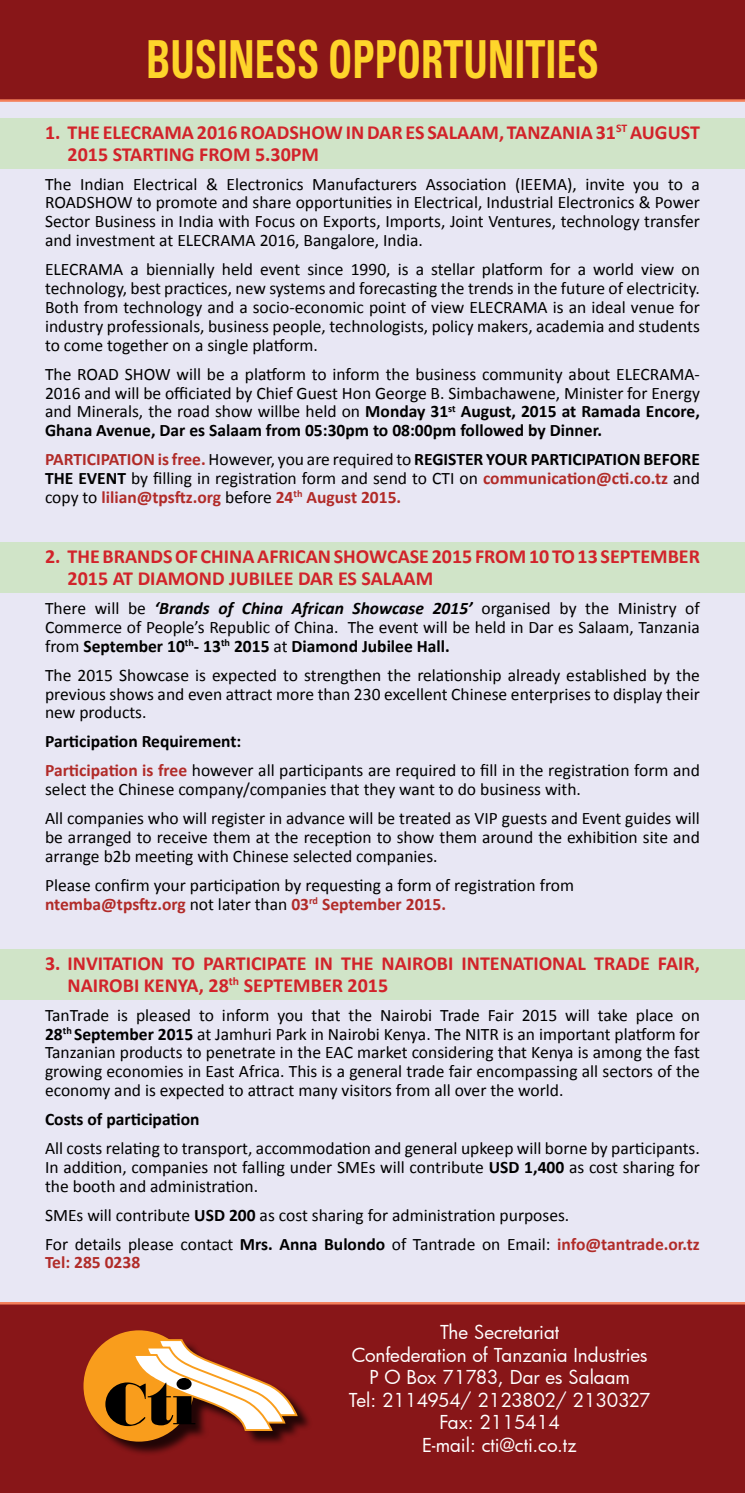
<style>
.page{position:relative;width:745px;height:1493px;background:#fff}
.page>*{position:absolute;margin:0;border:0;box-sizing:border-box;transform-origin:0 0}
.t1{font:700 condensed 52.38px "Univers";color:#fed52b;scale:.76 1}
.t2{font:700 20px/21.6px "Calibri";color:#d2232a}
.t3{font:18.75px/22.5px "Futura";color:#fff;text-align:center}
.t4{font:17.5px/18.9px "Calibri";color:#000;text-align:justify}
.t5{font:700 17.5px "Calibri";color:#000}
.t6{font:700 17.5px "Calibri";color:#b12b28}
.s1{font-weight:700}
.s2{font-weight:700;color:#b12b28}
.s3{font-weight:700;font-style:italic}
</style>
<div class="page">
<div style="left:0;top:80px;width:744px;height:1316px;background:#e8e7f4"></div>
<div style="left:0;top:542px;width:744px;height:50px;background:#d0e4c8"></div>
<div style="left:0;top:949px;width:744px;height:50px;background:#d0e4c8"></div>
<div style="left:0;top:119px;width:744px;height:50px;background:#d0e4c8"></div>
<div style="left:0;top:0;width:744px;height:102px;background:#881618"></div>
<div style="left:0;top:1302px;width:744px;height:190px;background:#881618"></div>
<div style="left:86px;top:1332px;width:226px;height:124px;background:#000;opacity:.75"></div>
<div style="left:83px;top:1330px;width:111px;height:111px;background:#f99d1c;border-radius:50%"></div>
<svg style="left:105px;top:1339px;width:192px;height:91px"></svg>
<h1 class="t1" style="left:146px;top:27px;width:597px">BUSINESS OPPORTUNITIES</h1>
<p class="t2" style="left:67px;top:121px;width:633px;text-indent:-22px">1. THE ELECRAMA 2016 ROADSHOW IN DAR ES SALAAM, TANZANIA 31<sup>ST</sup> AUGUST<br>2015 STARTING FROM 5.30PM</p>
<p class="t4" style="left:45px;top:174px;width:656px">The Indian Electrical &amp; Electronics Manufacturers Association (IEEMA), invite you to a ROADSHOW to promote and share opportunities in Electrical, Industrial Electronics &amp; Power Sector Business in India with Focus on Exports, Imports, Joint Ventures, technology transfer and investment at ELECRAMA 2016, Bangalore, India.</p>
<p class="t4" style="left:45px;top:259px;width:656px">ELECRAMA a biennially held event since 1990, is a stellar platform for a world view on technology, best practices, new systems and forecasting the trends in the future of electricity.<br>Both from technology and a socio-economic point of view ELECRAMA is an ideal venue for industry professionals, business people, technologists, policy makers, academia and students to come together on a single platform.</p>
<p class="t4" style="left:45px;top:364px;width:656px">The ROAD SHOW will be a platform to inform the business community about ELECRAMA-2016 and will be officiated by Chief Guest Hon George B. Simbachawene, Minister for Energy and Minerals, the road show willbe held on <span class="s1">Monday 31</span><sup>st</sup> <span class="s1">August, 2015 at Ramada Encore, Ghana Avenue, Dar es Salaam from 05:30pm to 08:00pm followed by Dinner.</span></p>
<p class="t4" style="left:45px;top:449px;width:656px"><span class="s2">PARTICIPATION is free.</span> However, you are required to <span class="s1">REGISTER YOUR PARTICIPATION BEFORE THE EVENT</span> by filling in registration form and send to CTI on <span class="s2">communication@cti.co.tz</span> and copy to <span class="s2">lilian@tpsftz.org</span> before <span class="s2">24</span><sup>th</sup> <span class="s2">August 2015.</span></p>
<p class="t2" style="left:68px;top:545px;width:633px;text-indent:-22px">2. THE BRANDS OF CHINA AFRICAN SHOWCASE 2015 FROM 10 TO 13 SEPTEMBER<br>2015 AT DIAMOND JUBILEE DAR ES SALAAM</p>
<p class="t4" style="left:45px;top:598px;width:656px">There will be <span class="s3">‘Brands of China African Showcase 2015’</span> organised by the Ministry of Commerce of People’s Republic of China. The event will be held in Dar es Salaam, Tanzania from <span class="s1">September 10</span><sup>th</sup><span class="s1">- 13</span><sup>th</sup> <span class="s1">2015</span> at <span class="s1">Diamond Jubilee Hall.</span></p>
<p class="t4" style="left:45px;top:665px;width:656px">The 2015 Showcase is expected to strengthen the relationship already established by the previous shows and even attract more than 230 excellent Chinese enterprises to display their new products.</p>
<p class="t4" style="left:45px;top:726px;width:656px;line-height:28.9px"><span class="s1">Participation Requirement:<br></span><span class="s2">Participation is free</span> however all participants are required to fill in the registration form and</p>
<p class="t4" style="left:45px;top:774px;width:656px;line-height:28.9px">select the Chinese company/companies that they want to do business with.<br>All companies who will register in advance will be treated as VIP guests and Event guides will</p>
<p class="t4" style="left:45px;top:827px;width:656px">be arranged to receive them at the reception to show them around the exhibition site and arrange b2b meeting with Chinese selected companies.</p>
<p class="t4" style="left:45px;top:875px;width:530px">Please confirm your participation by requesting a form of registration from <span class="s2">ntemba@tpsftz.org</span> not later than <span class="s2">03</span><sup>rd</sup> <span class="s2">September 2015.</span></p>
<p class="t2" style="left:68px;top:952px;width:633px;text-indent:-22px">3. INVITATION TO PARTICIPATE IN THE NAIROBI INTENATIONAL TRADE FAIR,<br>NAIROBI KENYA, 28<sup>th</sup> SEPTEMBER 2015</p>
<p class="t4" style="left:45px;top:1004px;width:656px">TanTrade is pleased to inform you that the Nairobi Trade Fair 2015 will take place on <span class="s1">28</span><sup>th</sup> <span class="s1">September 2015</span> at Jamhuri Park in Nairobi Kenya. The NITR is an important platform for Tanzanian products to penetrate in the EAC market considering that Kenya is among the fast growing economies in East Africa. This is a general trade fair encompassing all sectors of the economy and is expected to attract many visitors from all over the world.</p>
<p class="t5" style="left:45px;top:1106px;width:156px">Costs of participation</p>
<p class="t4" style="left:45px;top:1138px;width:656px">All costs relating to transport, accommodation and general upkeep will borne by participants.<br>In addition, companies not falling under SMEs will contribute <span class="s1">USD 1,400</span> as cost sharing for the booth and administration.</p>
<p class="t4" style="left:45px;top:1199px;width:656px;line-height:28.9px">SMEs will contribute <span class="s1">USD 200</span> as cost sharing for administration purposes.<br>For details please contact <span class="s1">Mrs. Anna Bulondo</span> of Tantrade on Email: <span class="s2">info@tantrade.or.tz</span></p>
<p class="t6" style="left:45px;top:1250px;width:97px">Tel: 285 0238</p>
<p class="t3" style="left:348px;top:1320px;width:303px">The Secretariat<br>Confederation of Tanzania Industries<br>P O Box 71783, Dar es Salaam<br>Tel: 2114954/ 2123802/ 2130327<br>Fax: 2115414<br>E-mail: cti@cti.co.tz</p>
</div>
